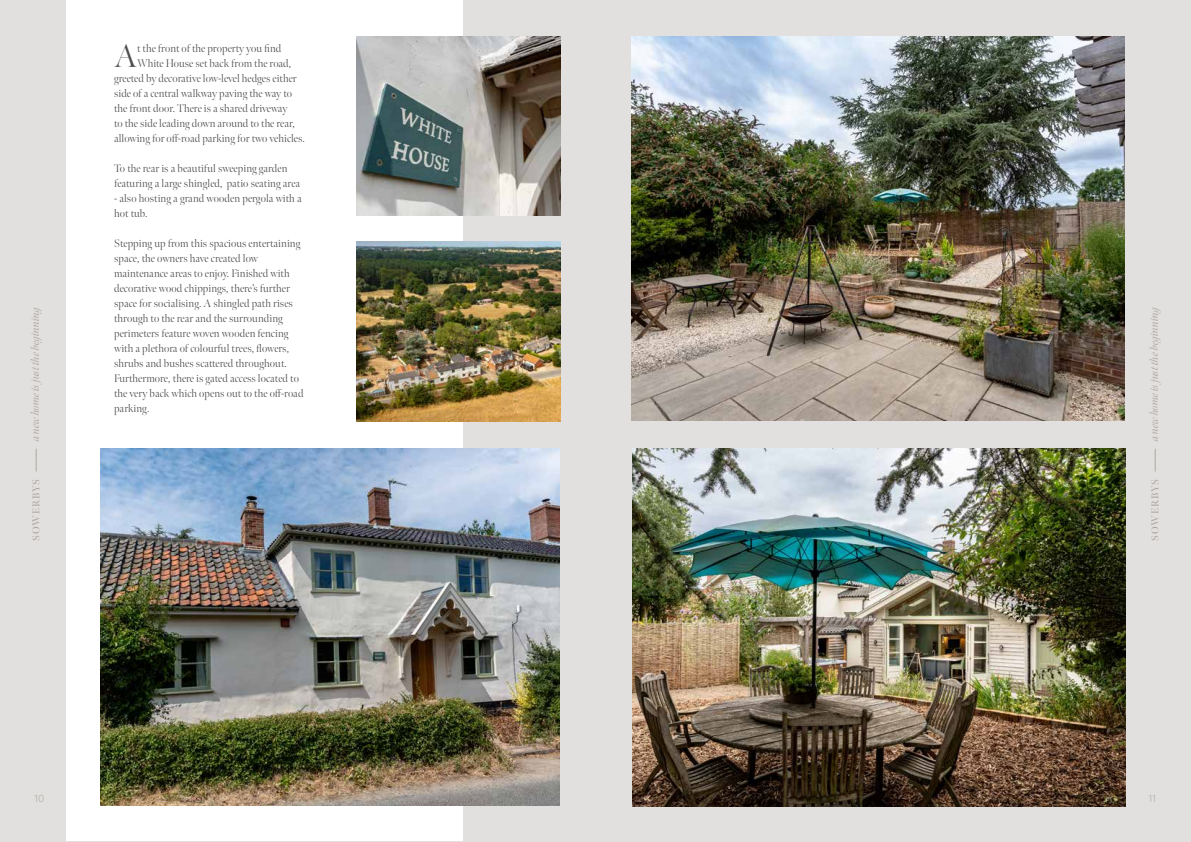
<style>
.page{position:relative;width:1191px;height:842px;background:#fff}
.page>*{position:absolute;margin:0;border:0;box-sizing:border-box;transform-origin:0 0}
.t1{font:300 32.6px "Meno Banner";color:#4f4f4f}
.t2{font:300 11px/15px "Meno Banner";letter-spacing:.005em;color:#4f4f4f}
.t3{font:italic 11px "Meno Banner";letter-spacing:-.01em;color:#ada8a0}
.t4{font:600 10px "Meno Banner";letter-spacing:.08em;color:#ada8a0}
.t5{font:300 10px "Quasimoda";color:#ada8a0}
</style>
<div class="page">
<div style="left:0;top:0;width:595px;height:842px;background:#e2e0df"></div>
<div style="left:595px;top:0;width:596px;height:842px;background:#e2e0df"></div>
<svg style="left:36px;top:449px;width:1px;height:22px"></svg>
<svg style="left:1155px;top:449px;width:1px;height:22px"></svg>
<div style="left:66px;top:0;width:397px;height:840px;background:#fff"></div>
<img style="left:631px;top:36px;width:493px;height:385px">
<img style="left:632px;top:449px;width:493px;height:357px">
<img style="left:100px;top:449px;width:459px;height:356px">
<img style="left:356px;top:36px;width:204px;height:180px">
<img style="left:356px;top:241px;width:204px;height:180px">
<h1 class="t1" style="left:114px;top:36px;width:24px">A</h1>
<p class="t2" style="left:137px;top:41px;width:146px">t the front of the property you find</p>
<p class="t2" style="left:137px;top:56px;width:156px">White House set back from the road,</p>
<p class="t2" style="left:114px;top:71px;width:184px">greeted by decorative low-level hedges either</p>
<p class="t2" style="left:114px;top:86px;width:179px">side of a central walkway paving the way to</p>
<p class="t2" style="left:114px;top:101px;width:175px">the front door. There is a shared driveway</p>
<p class="t2" style="left:114px;top:116px;width:182px">to the side leading down around to the rear,</p>
<p class="t2" style="left:114px;top:131px;width:192px">allowing for off-road parking for two vehicles.</p>
<p class="t2" style="left:114px;top:161px;width:187px">To the rear is a beautiful sweeping garden featuring a large shingled, patio seating area</p>
<p class="t2" style="left:114px;top:191px;width:189px">- also hosting a grand wooden pergola with a hot tub.</p>
<p class="t2" style="left:114px;top:236px;width:191px">Stepping up from this spacious entertaining space, the owners have created low maintenance areas to enjoy. Finished with decorative wood chippings, there’s further space for socialising. A shingled path rises through to the rear and the surrounding perimeters feature woven wooden fencing with a plethora of colourful trees, flowers, shrubs and bushes scattered throughout.<br>Furthermore, there is gated access located to the very back which opens out to the off-road parking.</p>
<p class="t3" style="left:29px;top:441px;width:138px;rotate:-90deg">a new home is just the beginning</p>
<p class="t3" style="left:1147px;top:441px;width:138px;rotate:-90deg">a new home is just the beginning</p>
<p class="t4" style="left:30px;top:541px;width:63px;rotate:-90deg">SOWERBYS</p>
<p class="t4" style="left:1149px;top:541px;width:63px;rotate:-90deg">SOWERBYS</p>
<p class="t5" style="left:35px;top:791px;width:11px">10</p>
<p class="t5" style="left:1148px;top:791px;width:9px">11</p>
</div>
